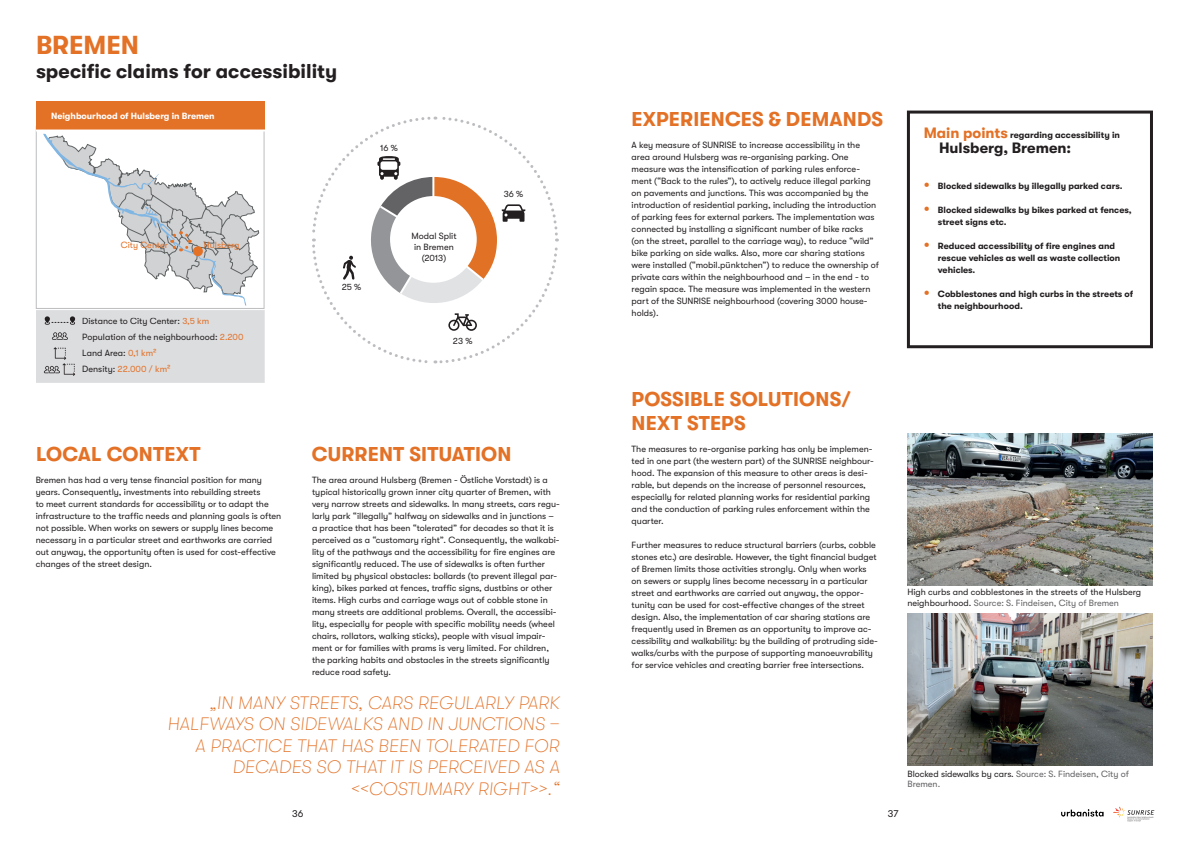
<style>
.page{position:relative;width:1191px;height:842px;background:#fff}
.page>*{position:absolute;margin:0;border:0;box-sizing:border-box;transform-origin:0 0}
.t1{font:700 26px "GT Walsheim";color:#e37126}
.t2{font:700 20px/24px "GT Walsheim";letter-spacing:.01em;color:#e37126}
.t3{font:700 20px "GT Walsheim";color:#231f20}
.t4{font:italic 100 18px/21.6px "GT Walsheim";letter-spacing:.01em;color:#e37126;text-align:right}
.t5{font:700 15px "GT Walsheim";color:#231f20}
.t6{font:10px "GT Walsheim";color:#231f20}
.t7{font:9px/12px "GT Walsheim";color:#231f20}
.t8{font:700 9px/12px "GT Walsheim";color:#231f20}
.t9{font:9px/10.8px "GT Walsheim";color:#636366}
.t10{font:700 9px "GT Walsheim";color:#fff}
.t11{font:9px "GT Walsheim";color:#e37126}
.s1{color:#e37126}
.s2{font-size:15px;color:#e37126}
.s3{font-family:"Avenir";font-weight:400;font-size:12px;color:#e37126}
.s4{color:#636366}
.s5{color:#231f20}
</style>
<div class="page">
<svg style="left:1113px;top:807px;width:41px;height:14px"></svg>
<img style="left:1061px;top:809px;width:43px;height:8px">
<div style="left:36px;top:126px;width:228px;height:183px;border:1px solid #bcbdc0"></div>
<div style="left:40px;top:314px;width:221px;height:65px;background:#dcdddf"></div>
<div style="left:36px;top:310px;width:229px;height:73px;border:8px solid #dcdddf"></div>
<div style="left:36px;top:101px;width:229px;height:29px;background:#e37126"></div>
<hr style="left:36px;top:130px;width:230px;height:2px;background:#fff">
<svg style="left:906px;top:110px;width:247px;height:239px"></svg>
<img style="left:907px;top:433px;width:246px;height:152px">
<img style="left:907px;top:613px;width:246px;height:152px">
<svg style="left:312px;top:116px;width:247px;height:248px"></svg>
<svg style="left:44px;top:316px;width:31px;height:9px"></svg>
<svg style="left:52px;top:332px;width:16px;height:8px"></svg>
<svg style="left:44px;top:347px;width:31px;height:29px"></svg>
<svg style="left:43px;top:134px;width:216px;height:172px"></svg>
<h1 class="t1" style="left:36px;top:31px;width:105px">BREMEN</h1>
<h2 class="t3" style="left:36px;top:60px;width:303px">specific claims for accessibility</h2>
<p class="t10" style="left:51px;top:111px;width:165px">Neighbourhood of Hulsberg in Bremen</p>
<p class="t11" style="left:121px;top:240px;width:49px">City Center</p>
<p class="t11" style="left:204px;top:240px;width:37px">Hulsberg</p>
<p class="t7" style="left:82px;top:313px;width:163px;line-height:16px">Distance to City Center: <span class="s1">3,5 km<br></span>Population of the neighbourhood: <span class="s1">2.200<br></span>Land Area: <span class="s1">0,1 km²<br></span>Density: <span class="s1">22.000 / km²</span></p>
<h2 class="t2" style="left:36px;top:443px;width:166px">LOCAL CONTEXT</h2>
<p class="t7" style="left:36px;top:474px;width:247px">Bremen has had a very tense financial position for many years. Consequently, investments into rebuilding streets<br>to meet current standards for accessibility or to adapt the infrastructure to the traffic needs and planning goals is often not possible. When works on sewers or supply lines become necessary in a particular street and earthworks are carried out anyway, the opportunity often is used for cost-effective changes of the street design.</p>
<p class="t7" style="left:380px;top:142px;width:19px">16 %</p>
<p class="t7" style="left:342px;top:281px;width:21px">25 %</p>
<p class="t7" style="left:411px;top:231px;width:47px;line-height:10.8px;text-align:center">Modal Split in Bremen (2013)</p>
<p class="t7" style="left:453px;top:335px;width:21px">23 %</p>
<p class="t7" style="left:504px;top:188px;width:21px">36 %</p>
<h2 class="t2" style="left:312px;top:443px;width:201px">CURRENT SITUATION</h2>
<p class="t7" style="left:312px;top:474px;width:249px">The area around Hulsberg (Bremen - Östliche Vorstadt) is a typical historically grown inner city quarter of Bremen, with very narrow streets and sidewalks. In many streets, cars regu&shy;larly park “illegally” halfway on sidewalks and in junctions – a practice that has been “tolerated” for decades so that it is perceived as a “customary right”. Consequently, the walkabi&shy;lity of the pathways and the accessibility for fire engines are significantly reduced. The use of sidewalks is often further limited by physical obstacles: bollards (to prevent illegal par&shy;king), bikes parked at fences, traffic signs, dustbins or other items. High curbs and carriage ways out of cobble stone in many streets are additional problems. Overall, the accessibi&shy;lity, especially for people with specific mobility needs (wheel chairs, rollators, walking sticks), people with visual impair&shy;ment or for families with prams is very limited. For children, the parking habits and obstacles in the streets significantly reduce road safety.</p>
<h3 class="t4" style="left:167px;top:692px;width:393px">„IN MANY STREETS, CARS REGULARLY PARK HALFWAYS ON SIDEWALKS AND IN JUNCTIONS – A PRACTICE THAT HAS BEEN TOLERATED FOR DECADES SO THAT IT IS PERCEIVED AS A &lt;&lt;COSTUMARY RIGHT&gt;&gt;.“</h3>
<h2 class="t2" style="left:631px;top:107px;width:253px">EXPERIENCES &amp; DEMANDS</h2>
<p class="t7" style="left:631px;top:139px;width:249px">A key measure of SUNRISE to increase accessibility in the area around Hulsberg was re-organising parking. One measure was the intensification of parking rules enforce&shy;ment (“Back to the rules”), to actively reduce illegal parking on pavements and junctions. This was accompanied by the introduction of residential parking, including the introduction of parking fees for external parkers. The implementation was connected by installing a significant number of bike racks<br>(on the street, parallel to the carriage way), to reduce “wild” bike parking on side walks. Also, more car sharing stations were installed (“mobil.pünktchen”) to reduce the ownership of private cars within the neighbourhood and – in the end - to regain space. The measure was implemented in the western part of the SUNRISE neighbourhood (covering 3000 house&shy;holds).</p>
<h2 class="t2" style="left:631px;top:387px;width:221px">POSSIBLE SOLUTIONS/<br>NEXT STEPS</h2>
<p class="t7" style="left:631px;top:443px;width:244px">The measures to re-organise parking has only be implemen&shy;ted in one part (the western part) of the SUNRISE neighbour&shy;hood. The expansion of this measure to other areas is desi&shy;rable, but depends on the increase of personnel resources, especially for related planning works for residential parking and the conduction of parking rules enforcement within the quarter.</p>
<p class="t7" style="left:631px;top:539px;width:248px">Further measures to reduce structural barriers (curbs, cobble stones etc.) are desirable. However, the tight financial budget of Bremen limits those activities strongly. Only when works on sewers or supply lines become necessary in a particular street and earthworks are carried out anyway, the oppor&shy;tunity can be used for cost-effective changes of the street design. Also, the implementation of car sharing stations are frequently used in Bremen as an opportunity to improve ac&shy;cessibility and walkability: by the building of protruding side&shy;walks/curbs with the purpose of supporting manoeuvrability for service vehicles and creating barrier free intersections.</p>
<p class="t6" style="left:292px;top:808px;width:13px">36</p>
<p class="t6" style="left:888px;top:808px;width:12px">37</p>
<p class="t8" style="left:923px;top:128px;width:198px"><span class="s2">Main points</span> regarding accessibility in</p>
<h3 class="t5" style="left:939px;top:139px;width:134px">Hulsberg, Bremen:</h3>
<p class="t8" style="left:923px;top:179px;width:200px"><span class="s3">•</span> Blocked sidewalks by illegally parked cars.</p>
<p class="t8" style="left:938px;top:203px;width:195px;text-indent:-14px"><span class="s3">•</span> Blocked sidewalks by bikes parked at fences, street signs etc.</p>
<p class="t8" style="left:938px;top:239px;width:184px;text-indent:-14px"><span class="s3">•</span> Reduced accessibility of fire engines and rescue vehicles as well as waste collection vehicles.</p>
<p class="t8" style="left:938px;top:287px;width:197px;text-indent:-14px"><span class="s3">•</span> Cobblestones and high curbs in the streets of the neighbourhood.</p>
<p class="t7" style="left:907px;top:586px;width:235px;line-height:10.8px">High curbs and cobblestones in the streets of the Hulsberg neighbourhood. <span class="s4">Source: S. Findeisen, City of Bremen</span></p>
<p class="t9" style="left:907px;top:768px;width:223px"><span class="s5">Blocked sidewalks by cars.</span> Source: S. Findeisen, City of<br>Bremen.</p>
</div>
